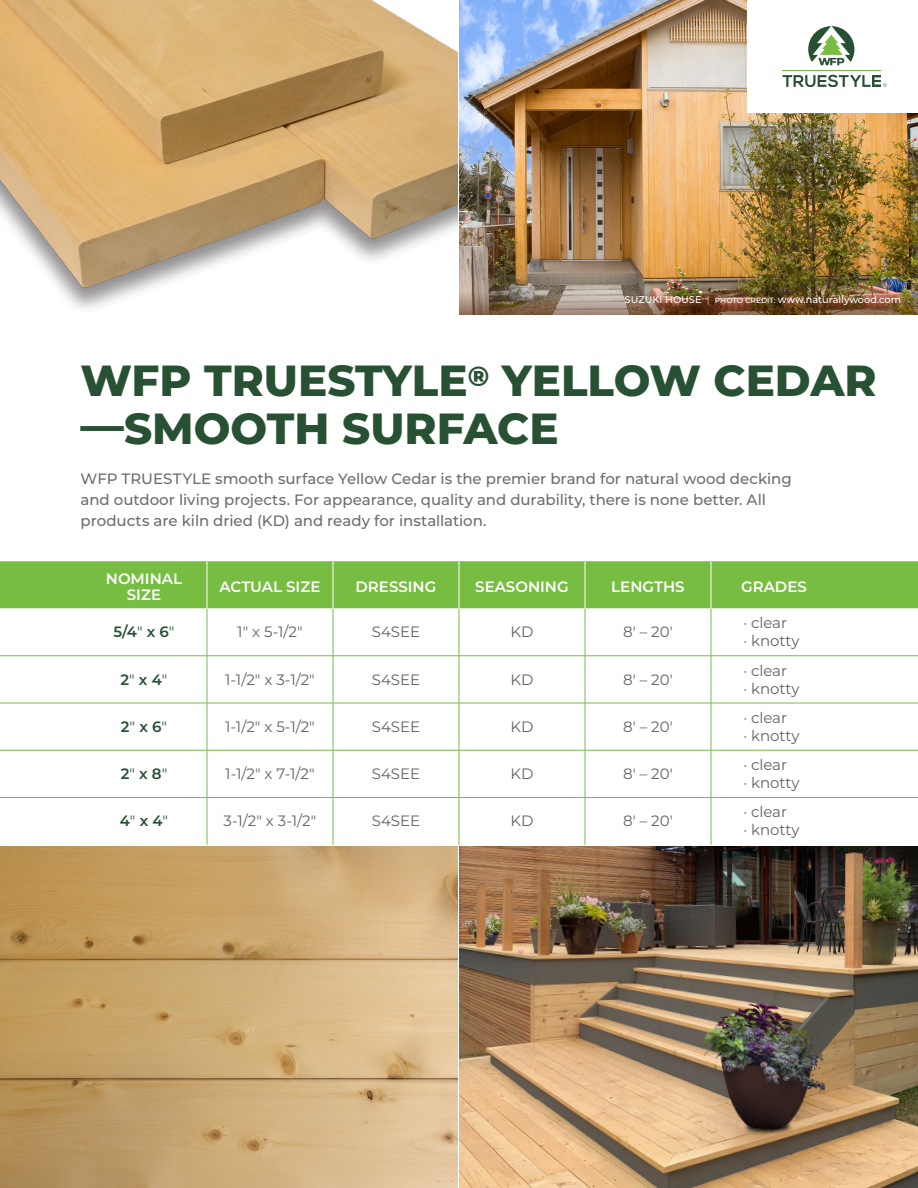
<style>
.page{position:relative;width:918px;height:1188px;background:#fff}
.page>*{position:absolute;margin:0;border:0;box-sizing:border-box;transform-origin:0 0}
.t1{font:800 43.5px/48px "Montserrat";color:#285134}
.body_paragraphs{font:500 15px/21px "Montserrat";letter-spacing:-.005em;color:#6c6d70}
.t2{font:15px "Montserrat";color:#636366}
.t3{font:600 15px/16.5px "Montserrat";color:#fff;text-align:center}
.t4{font:600 15px "Montserrat";color:#285134}
.t5{font:500 9.75px "Montserrat";color:#fff}
.s1{font-weight:300}
.s2{font-size:7.5px}
.s3{font-weight:400}
</style>
<div class="page">
<img style="left:459px;top:0;width:459px;height:315px">
<img style="left:459px;top:846px;width:459px;height:342px">
<div style="left:0;top:846px;width:458px;height:342px;background:#231f20;opacity:.5"></div>
<div style="left:0;top:561px;width:918px;height:48px;background:#77bd42"></div>
<svg style="left:0;top:609px;width:918px;height:188px"></svg>
<svg style="left:206px;top:798px;width:505px;height:47px"></svg>
<hr style="left:81px;top:797px;width:126px;height:1px;background:#77bd42">
<hr style="left:207px;top:797px;width:126px;height:1px;background:#77bd42">
<hr style="left:207px;top:798px;width:1px;height:47px;background:#77bd42">
<hr style="left:333px;top:797px;width:126px;height:1px;background:#77bd42">
<hr style="left:333px;top:798px;width:1px;height:47px;background:#77bd42">
<hr style="left:459px;top:797px;width:126px;height:1px;background:#77bd42">
<hr style="left:459px;top:798px;width:1px;height:47px;background:#77bd42">
<hr style="left:585px;top:797px;width:126px;height:1px;background:#77bd42">
<hr style="left:585px;top:798px;width:1px;height:47px;background:#77bd42">
<hr style="left:711px;top:797px;width:126px;height:1px;background:#77bd42">
<hr style="left:711px;top:798px;width:1px;height:47px;background:#77bd42">
<hr style="left:0;top:656px;width:81px;height:1px;background:#77bd42">
<hr style="left:0;top:703px;width:81px;height:1px;background:#77bd42">
<hr style="left:0;top:750px;width:81px;height:1px;background:#77bd42">
<hr style="left:0;top:797px;width:81px;height:1px;background:#77bd42">
<hr style="left:837px;top:656px;width:81px;height:1px;background:#77bd42">
<hr style="left:837px;top:703px;width:81px;height:1px;background:#77bd42">
<hr style="left:837px;top:750px;width:81px;height:1px;background:#77bd42">
<hr style="left:837px;top:797px;width:81px;height:1px;background:#77bd42">
<hr style="left:207px;top:609px;width:1px;height:47px;background:#77bd42">
<hr style="left:333px;top:609px;width:1px;height:47px;background:#77bd42">
<hr style="left:459px;top:609px;width:1px;height:47px;background:#77bd42">
<hr style="left:585px;top:609px;width:1px;height:47px;background:#77bd42">
<hr style="left:711px;top:609px;width:1px;height:47px;background:#77bd42">
<hr style="left:81px;top:656px;width:126px;height:1px;background:#77bd42">
<hr style="left:207px;top:656px;width:126px;height:1px;background:#77bd42">
<hr style="left:207px;top:656px;width:1px;height:47px;background:#77bd42">
<hr style="left:333px;top:656px;width:126px;height:1px;background:#77bd42">
<hr style="left:333px;top:656px;width:1px;height:47px;background:#77bd42">
<hr style="left:459px;top:656px;width:126px;height:1px;background:#77bd42">
<hr style="left:459px;top:656px;width:1px;height:47px;background:#77bd42">
<hr style="left:585px;top:656px;width:126px;height:1px;background:#77bd42">
<hr style="left:585px;top:656px;width:1px;height:47px;background:#77bd42">
<hr style="left:711px;top:656px;width:126px;height:1px;background:#77bd42">
<hr style="left:711px;top:656px;width:1px;height:47px;background:#77bd42">
<hr style="left:81px;top:703px;width:126px;height:1px;background:#77bd42">
<hr style="left:207px;top:703px;width:126px;height:1px;background:#77bd42">
<hr style="left:207px;top:703px;width:1px;height:47px;background:#77bd42">
<hr style="left:333px;top:703px;width:126px;height:1px;background:#77bd42">
<hr style="left:333px;top:703px;width:1px;height:47px;background:#77bd42">
<hr style="left:459px;top:703px;width:126px;height:1px;background:#77bd42">
<hr style="left:459px;top:703px;width:1px;height:47px;background:#77bd42">
<hr style="left:585px;top:703px;width:126px;height:1px;background:#77bd42">
<hr style="left:585px;top:703px;width:1px;height:47px;background:#77bd42">
<hr style="left:711px;top:703px;width:126px;height:1px;background:#77bd42">
<hr style="left:711px;top:703px;width:1px;height:47px;background:#77bd42">
<hr style="left:81px;top:750px;width:126px;height:1px;background:#77bd42">
<hr style="left:207px;top:750px;width:126px;height:1px;background:#77bd42">
<hr style="left:207px;top:750px;width:1px;height:47px;background:#77bd42">
<hr style="left:333px;top:750px;width:126px;height:1px;background:#77bd42">
<hr style="left:333px;top:750px;width:1px;height:47px;background:#77bd42">
<hr style="left:459px;top:750px;width:126px;height:1px;background:#77bd42">
<hr style="left:459px;top:750px;width:1px;height:47px;background:#77bd42">
<hr style="left:585px;top:750px;width:126px;height:1px;background:#77bd42">
<hr style="left:585px;top:750px;width:1px;height:47px;background:#77bd42">
<hr style="left:711px;top:750px;width:126px;height:1px;background:#77bd42">
<hr style="left:711px;top:750px;width:1px;height:47px;background:#77bd42">
<hr style="left:207px;top:561px;width:1px;height:48px;background:#fff">
<hr style="left:333px;top:561px;width:1px;height:48px;background:#fff">
<hr style="left:459px;top:561px;width:1px;height:48px;background:#fff">
<hr style="left:585px;top:561px;width:1px;height:48px;background:#fff">
<hr style="left:711px;top:561px;width:1px;height:48px;background:#fff">
<img style="left:0;top:0;width:458px;height:300px">
<div style="left:747px;top:0;width:171px;height:113px;background:#fff"></div>
<svg style="left:808px;top:26px;width:46px;height:39px"></svg>
<hr style="left:783px;top:70px;width:98px;height:1px;background:#77bd42">
<svg style="left:783px;top:75px;width:104px;height:12px"></svg>
<p class="t5" style="left:625px;top:293px;width:278px">SUZUKI HOUSE <span class="s1">|</span> <span class="s2">PHOTO CREDIT:</span> www.naturallywood.com</p>
<p class="t1" style="left:81px;top:355px;width:798px">WFP TRUESTYLE<sup>®</sup> YELLOW CEDAR —SMOOTH SURFACE</p>
<p class="body_paragraphs" style="left:81px;top:468px;width:713px">WFP TRUESTYLE smooth surface Yellow Cedar is the premier brand for natural wood decking and outdoor living projects. For appearance, quality and durability, there is none better. All products are kiln dried (KD) and ready for installation.</p>
<p class="t3" style="left:106px;top:570px;width:78px">NOMINAL<br>SIZE</p>
<p class="t3" style="left:220px;top:578px;width:102px">ACTUAL SIZE</p>
<p class="t3" style="left:356px;top:578px;width:82px">DRESSING</p>
<p class="t3" style="left:475px;top:578px;width:95px">SEASONING</p>
<p class="t3" style="left:611px;top:578px;width:75px">LENGTHS</p>
<p class="t3" style="left:741px;top:578px;width:67px">GRADES</p>
<p class="t4" style="left:113px;top:621px;width:63px">5/4<span class="s3">″</span> x 6<span class="s3">″</span></p>
<p class="t2" style="left:237px;top:622px;width:67px">1″ x 5-1/2″</p>
<p class="t2" style="left:372px;top:622px;width:50px">S4SEE</p>
<p class="t2" style="left:510px;top:622px;width:25px">KD</p>
<p class="t2" style="left:623px;top:622px;width:51px">8′ – 20′</p>
<p class="t2" style="left:743px;top:613px;width:45px">· clear</p>
<p class="t2" style="left:743px;top:631px;width:58px">· knotty</p>
<p class="t4" style="left:121px;top:669px;width:48px">2<span class="s3">″</span> x 4<span class="s3">″</span></p>
<p class="t2" style="left:225px;top:669px;width:91px">1-1/2″ x 3-1/2″</p>
<p class="t2" style="left:372px;top:669px;width:50px">S4SEE</p>
<p class="t2" style="left:510px;top:669px;width:25px">KD</p>
<p class="t2" style="left:623px;top:669px;width:51px">8′ – 20′</p>
<p class="t4" style="left:121px;top:716px;width:48px">2<span class="s3">″</span> x 6<span class="s3">″</span></p>
<p class="t2" style="left:225px;top:716px;width:91px">1-1/2″ x 5-1/2″</p>
<p class="t2" style="left:372px;top:716px;width:50px">S4SEE</p>
<p class="t2" style="left:510px;top:716px;width:25px">KD</p>
<p class="t2" style="left:623px;top:716px;width:51px">8′ – 20′</p>
<p class="t4" style="left:121px;top:763px;width:48px">2<span class="s3">″</span> x 8<span class="s3">″</span></p>
<p class="t2" style="left:225px;top:764px;width:91px">1-1/2″ x 7-1/2″</p>
<p class="t2" style="left:372px;top:764px;width:50px">S4SEE</p>
<p class="t2" style="left:510px;top:764px;width:25px">KD</p>
<p class="t2" style="left:623px;top:764px;width:51px">8′ – 20′</p>
<p class="t4" style="left:120px;top:810px;width:50px">4<span class="s3">″</span> x 4<span class="s3">″</span></p>
<p class="t2" style="left:224px;top:811px;width:94px">3-1/2″ x 3-1/2″</p>
<p class="t2" style="left:372px;top:811px;width:50px">S4SEE</p>
<p class="t2" style="left:510px;top:811px;width:25px">KD</p>
<p class="t2" style="left:623px;top:811px;width:51px">8′ – 20′</p>
<p class="t2" style="left:743px;top:660px;width:45px">· clear</p>
<p class="t2" style="left:743px;top:678px;width:58px">· knotty</p>
<p class="t2" style="left:743px;top:707px;width:45px">· clear</p>
<p class="t2" style="left:743px;top:725px;width:58px">· knotty</p>
<p class="t2" style="left:743px;top:755px;width:45px">· clear</p>
<p class="t2" style="left:743px;top:773px;width:58px">· knotty</p>
<p class="t2" style="left:743px;top:802px;width:45px">· clear</p>
<p class="t2" style="left:743px;top:820px;width:58px">· knotty</p>
</div>
